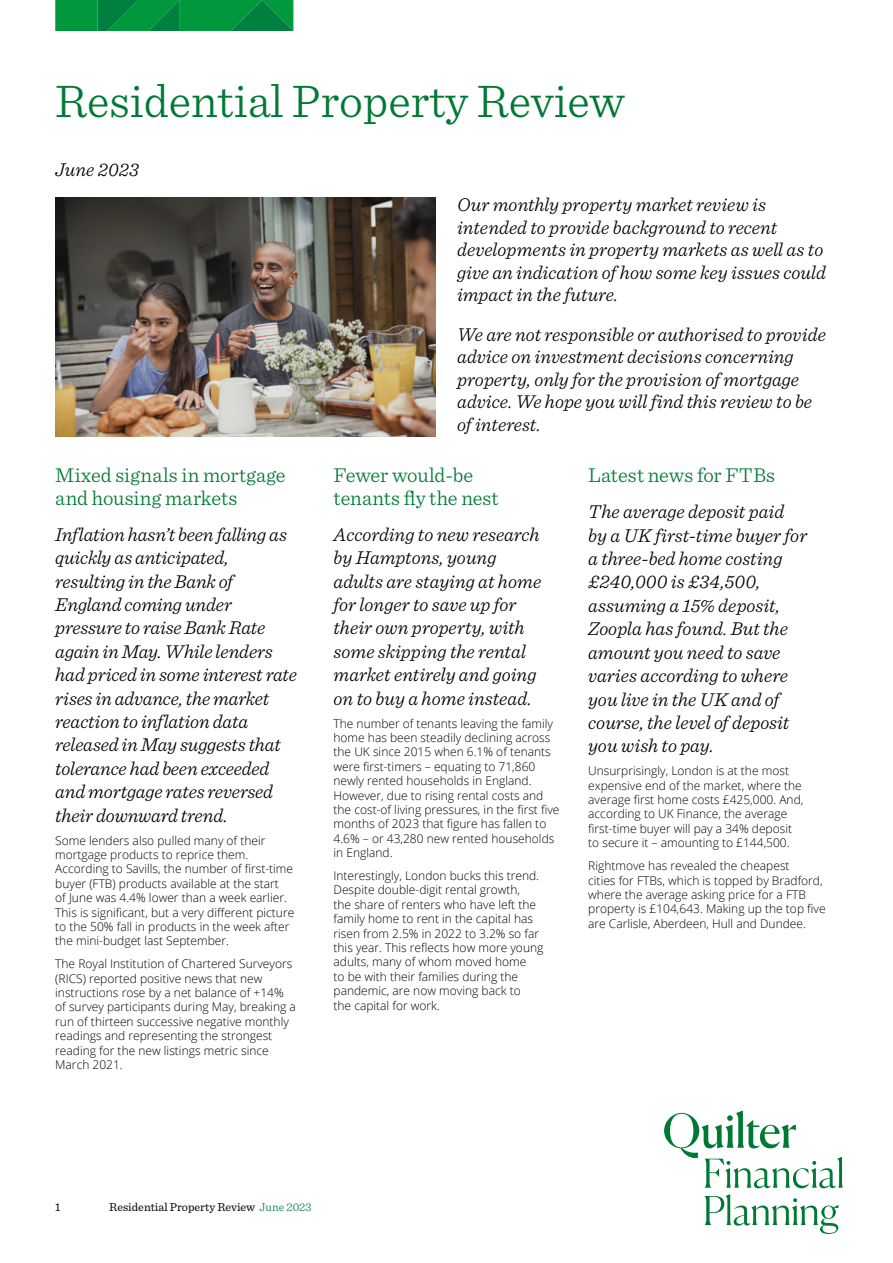
<style>
.page{position:relative;width:893px;height:1263px;background:#fff}
.page>*{position:absolute;margin:0;border:0;box-sizing:border-box;transform-origin:0 0}
.t1{font:300 48px "Sentinel";color:#007935}
.t2{font:300 21px/22.5px "Sentinel";color:#007935}
.t3{font:italic 300 19.5px/23.4px "Sentinel";letter-spacing:-.005em;color:#000}
.t4{font:300 12px/14.4px "Open Sans";color:#000}
.t5{font:12px "Sentinel";color:#000}
.s1{font-weight:300;color:#00803f}
</style>
<div class="page">
<svg style="left:55px;top:1px;width:238px;height:30px;background:#01913e"></svg>
<hr style="left:55px;top:0;width:238px;height:1px;background:#00983c">
<img style="left:55px;top:198px;width:381px;height:239px">
<svg style="left:664px;top:1110px;width:179px;height:124px"></svg>
<h1 class="t1" style="left:55px;top:66px;width:571px">Residential Property Review</h1>
<h3 class="t3" style="left:55px;top:157px;width:85px">June 2023</h3>
<h3 class="t3" style="left:457px;top:192px;width:370px;line-height:22.5px">Our monthly property market review is intended to provide background to recent developments in property markets as well as to give an indication of how some key issues could impact in the future.</h3>
<h3 class="t3" style="left:457px;top:322px;width:370px;line-height:22.5px">We are not responsible or authorised to provide advice on investment decisions concerning property, only for the provision of mortgage advice. We hope you will find this review to be of interest.</h3>
<h2 class="t2" style="left:334px;top:462px;width:167px">Fewer would-be tenants fly the nest</h2>
<h3 class="t3" style="left:334px;top:521px;width:209px">According to new research by Hamptons, young adults are staying at home for longer to save up for their own property, with some skipping the rental market entirely and going on to buy a home instead.</h3>
<p class="t4" style="left:334px;top:716px;width:227px">The number of tenants leaving the family home has been steadily declining across the UK since 2015 when 6.1% of tenants were first-timers – equating to 71,860 newly rented households in England.<br>However, due to rising rental costs and the cost-of living pressures, in the first five months of 2023 that figure has fallen to 4.6% – or 43,280 new rented households in England.</p>
<p class="t4" style="left:334px;top:868px;width:211px">Interestingly, London bucks this trend.<br>Despite double-digit rental growth,<br>the share of renters who have left the family home to rent in the capital has risen from 2.5% in 2022 to 3.2% so far this year. This reflects how more young adults, many of whom moved home<br>to be with their families during the pandemic, are now moving back to<br>the capital for work.</p>
<h2 class="t2" style="left:588px;top:462px;width:188px">Latest news for FTBs</h2>
<p class="t3" style="left:588px;top:499px;width:221px">The average deposit paid by a UK first-time buyer for a three-bed home costing £240,000 is £34,500, assuming a 15% deposit,<br>Zoopla has found. But the amount you need to save varies according to where you live in the UK and of course, the level of deposit you wish to pay.</p>
<p class="t4" style="left:588px;top:763px;width:217px">Unsurprisingly, London is at the most expensive end of the market, where the average first home costs £425,000. And, according to UK Finance, the average first-time buyer will pay a 34% deposit to secure it – amounting to £144,500.</p>
<p class="t4" style="left:588px;top:858px;width:239px">Rightmove has revealed the cheapest<br>cities for FTBs, which is topped by Bradford, where the average asking price for a FTB property is £104,643. Making up the top five are Carlisle, Aberdeen, Hull and Dundee.</p>
<h2 class="t2" style="left:55px;top:462px;width:232px">Mixed signals in mortgage and housing markets</h2>
<p class="t3" style="left:55px;top:521px;width:243px">Inflation hasn’t been falling as quickly as anticipated, resulting in the Bank of<br>England coming under pressure to raise Bank Rate again in May. While lenders had priced in some interest rate rises in advance, the market reaction to inflation data released in May suggests that tolerance had been exceeded and mortgage rates reversed their downward trend.</p>
<p class="t4" style="left:55px;top:833px;width:241px">Some lenders also pulled many of their mortgage products to reprice them.<br>According to Savills, the number of first-time buyer (FTB) products available at the start<br>of June was 4.4% lower than a week earlier.<br>This is significant, but a very different picture to the 50% fall in products in the week after the mini-budget last September.</p>
<p class="t4" style="left:55px;top:956px;width:242px">The Royal Institution of Chartered Surveyors (RICS) reported positive news that new instructions rose by a net balance of +14% of survey participants during May, breaking a run of thirteen successive negative monthly readings and representing the strongest reading for the new listings metric since March 2021.</p>
<p class="t5" style="left:55px;top:1198px;width:7px">1</p>
<p class="t5" style="left:109px;top:1198px;width:204px">Residential Property Review <span class="s1">June 2023</span></p>
</div>
